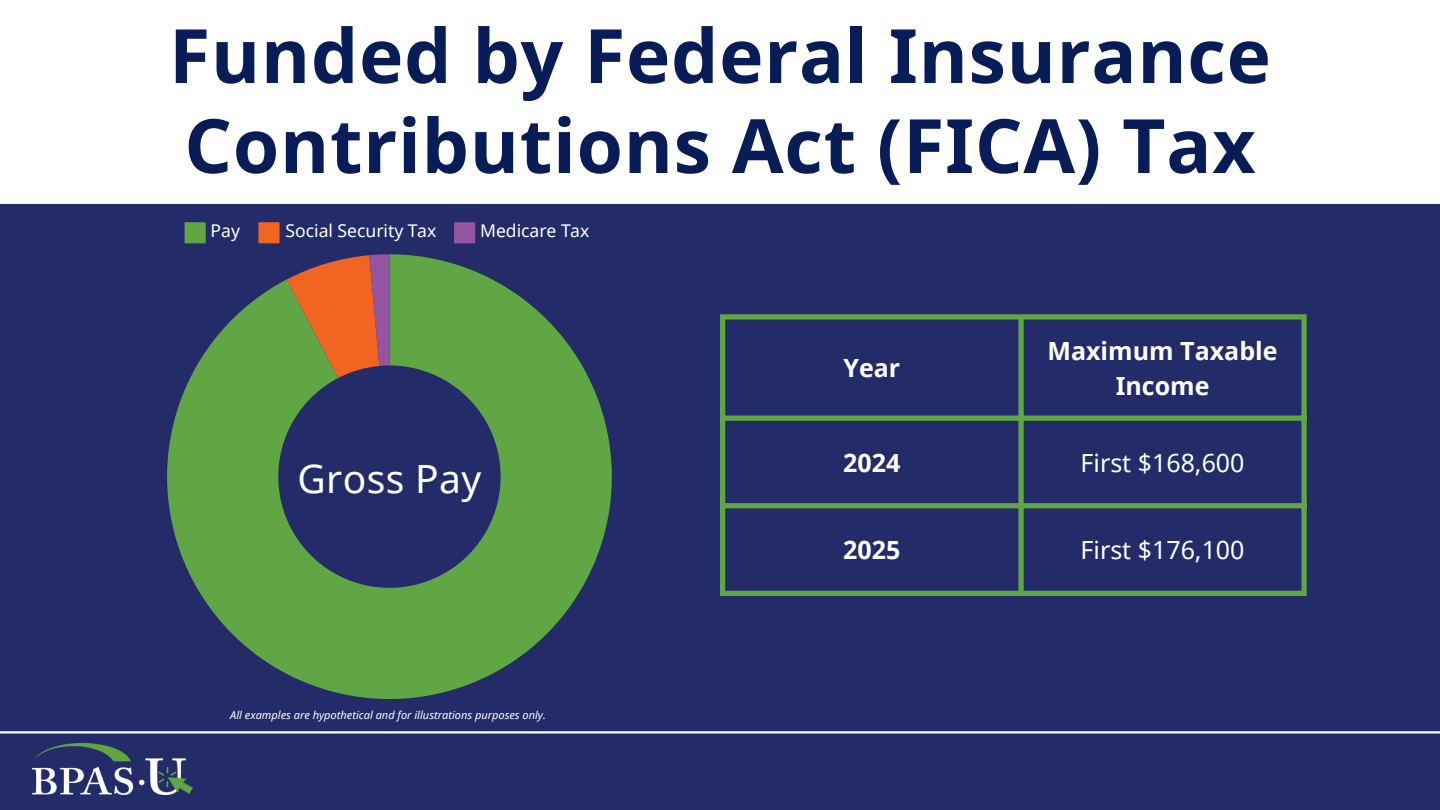
<style>
.page{position:relative;width:1440px;height:810px;background:#232c68}
.page>*{position:absolute;margin:0;border:0;box-sizing:border-box;transform-origin:0 0}
.t1{font:700 75px/90px "Noto Sans";letter-spacing:.01em;color:#081d58}
.t2{font:39px "Noto Sans";letter-spacing:.01em;color:#fff}
.t3{font:700 25px/34.5px "Noto Sans";color:#fff;text-align:center}
.t4{font:25px "Noto Sans";color:#fff}
.t5{font:17.6px "Noto Sans";color:#fff}
.t6{font:italic 11px "Noto Sans";color:#fff}
</style>
<div class="page">
<hr style="left:0;top:731px;width:1440px;height:3px;background:#fff">
<img style="left:32px;top:743px;width:161px;height:52px">
<div style="left:0;top:0;width:1440px;height:204px;background:#fff"></div>
<svg style="left:725px;top:320px;width:576px;height:96px"></svg>
<div style="left:720px;top:320px;width:5px;height:271px;background:#60a644"></div>
<div style="left:1018px;top:320px;width:6px;height:271px;background:#60a644"></div>
<div style="left:1301px;top:320px;width:6px;height:271px;background:#60a644"></div>
<div style="left:720px;top:314px;width:587px;height:6px;background:#60a644"></div>
<div style="left:720px;top:416px;width:587px;height:5px;background:#60a644"></div>
<div style="left:720px;top:503px;width:587px;height:5px;background:#60a644"></div>
<div style="left:720px;top:591px;width:587px;height:5px;background:#60a644"></div>
<svg style="left:185px;top:222px;width:21px;height:21px"></svg>
<svg style="left:258px;top:222px;width:21px;height:21px"></svg>
<svg style="left:454px;top:222px;width:21px;height:21px"></svg>
<svg style="left:167px;top:254px;width:445px;height:445px;fill:#60a644"></svg>
<svg style="left:287px;top:254px;width:102px;height:124px;background:#b3693f"></svg>
<h1 class="t1" style="left:169px;top:9px;width:1103px">Funded by Federal Insurance<br>Contributions Act (FICA) Tax</h1>
<h3 class="t5" style="left:211px;top:219px;width:31px">Pay</h3>
<h3 class="t5" style="left:286px;top:219px;width:152px">Social Security Tax</h3>
<h3 class="t5" style="left:480px;top:219px;width:111px">Medicare Tax</h3>
<p class="t2" style="left:298px;top:451px;width:185px">Gross Pay</p>
<p class="t6" style="left:230px;top:707px;width:317px">All examples are hypothetical and for illustrations purposes only.</p>
<h2 class="t3" style="left:843px;top:350px;width:58px">Year</h2>
<p class="t3" style="left:1048px;top:333px;width:232px">Maximum Taxable<br>Income</p>
<p class="t3" style="left:843px;top:445px;width:59px">2024</p>
<p class="t4" style="left:1081px;top:445px;width:165px">First $168,600</p>
<p class="t3" style="left:843px;top:532px;width:59px">2025</p>
<p class="t4" style="left:1081px;top:533px;width:165px">First $176,100</p>
</div>
